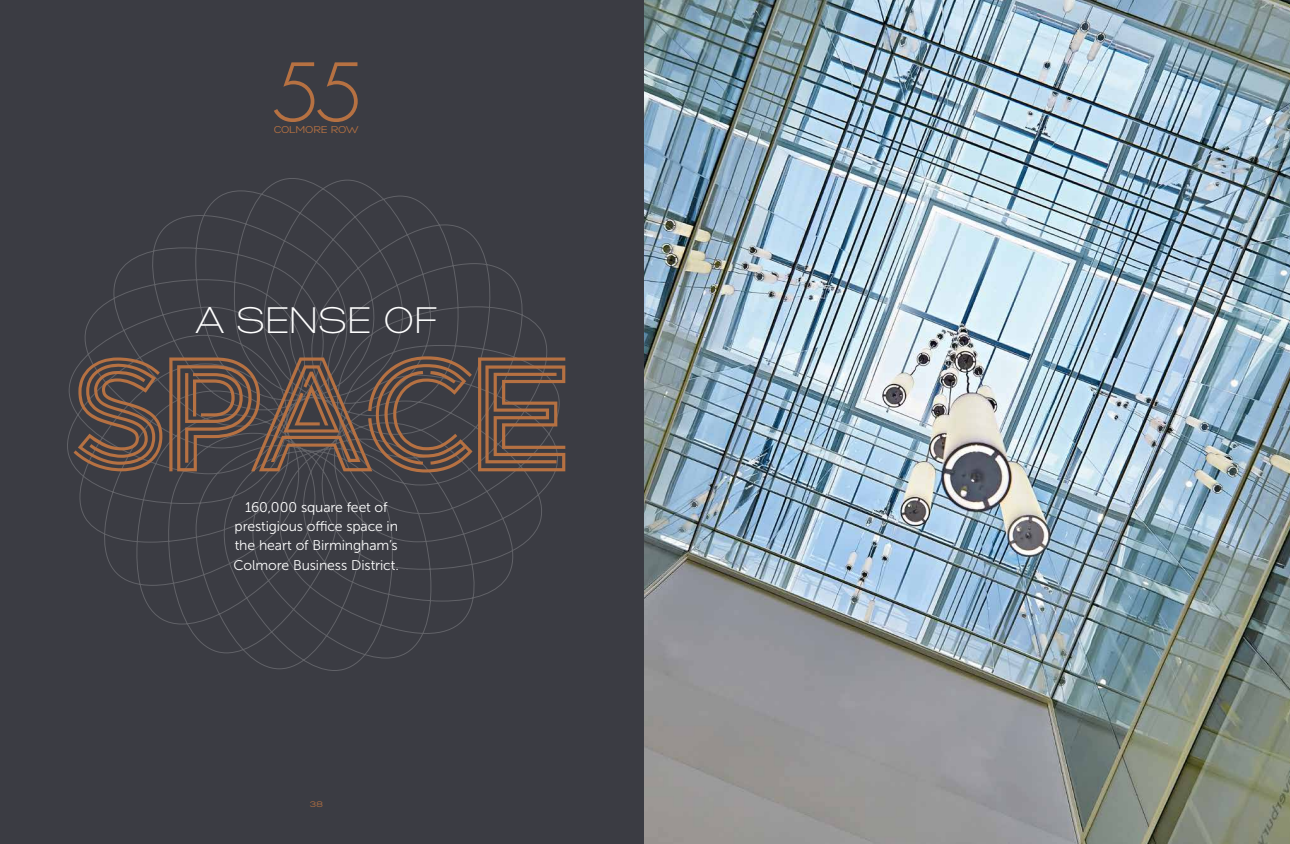
<style>
.page{position:relative;width:1290px;height:844px;background:#fff}
.page>*{position:absolute;margin:0;border:0;box-sizing:border-box;transform-origin:0 0}
.t1{font:113.75px "LABYRINTHUS";letter-spacing:-.05em;color:#b67142}
.t2{font:300 83.74px "Semplicita";color:#b67142}
.t3{font:36.75px "Gabriel Sans Light";letter-spacing:-.005em;color:#fff}
.t4{font:14px/19.2px "Museo Sans 300";letter-spacing:-.01em;color:#fff;text-align:center}
.t5{font:9.8px "Gabriel Sans Normal";letter-spacing:-.01em;color:#b67142}
.t6{font:7.88px "Gabriel Sans Normal";color:#b67142}
</style>
<div class="page">
<div style="left:0;top:0;width:645px;height:843px;background:#3b3c43"></div>
<svg style="left:67px;top:178px;width:493px;height:493px"></svg>
<img style="left:645px;top:0;width:645px;height:843px">
<h2 class="t2" style="left:272px;top:40px;width:90px">55</h2>
<p class="t5" style="left:274px;top:124px;width:87px">COLMORE ROW</p>
<h3 class="t3" style="left:195px;top:299px;width:244px">A SENSE OF</h3>
<h1 class="t1" style="left:74px;top:337px;width:499px">SPACE</h1>
<p class="t4" style="left:234px;top:497px;width:167px">160,000 square feet of prestigious office space in the heart of Birmingham’s<br>Colmore Business District.</p>
<p class="t6" style="left:310px;top:799px;width:14px">38</p>
</div>
